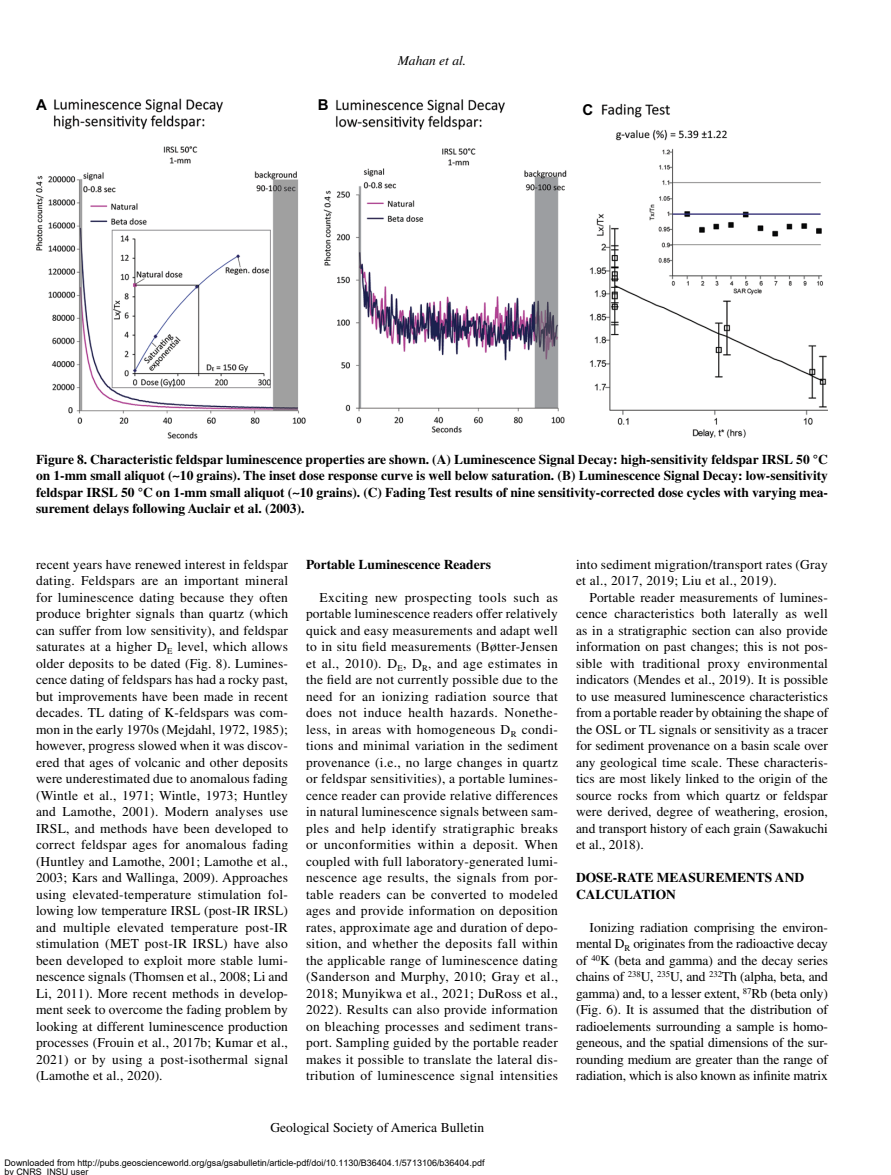
<style>
.page{position:relative;width:891px;height:1175px;background:#fff}
.page>*{position:absolute;margin:0;border:0;box-sizing:border-box;transform-origin:0 0}
.t1{font:700 15px "Arial";color:#000}
.T{font:13.5px/16.5px "Times LT Std";letter-spacing:.01em;color:#000;text-align:justify}
.FC{font:700 13.5px/16.5px "Times LT Std";color:#000;text-align:justify}
._1{font:700 13.5px/16.5px "Times LT Std";color:#000}
._2{font:700 13.5px "Times LT Std";color:#000}
.t2{font:italic 13.5px "Times LT Std";color:#000}
.t3{font:9px/9px "Arial";color:#000}
.s1{font-family:"STIX General"}
.s2{color:#fff}
</style>
<div class="page">
<img style="left:36px;top:99px;width:792px;height:339px">
<p class="t2" style="left:398px;top:53px;width:70px">Mahan et al.</p>
<p class="t1" style="left:36px;top:94px;width:12px">A</p>
<p class="t1" style="left:318px;top:94px;width:12px">B</p>
<p class="t1" style="left:583px;top:99px;width:12px">C</p>
<p class="FC" style="left:36px;top:450px;width:794px">Figure 8. Characteristic feldspar luminescence properties are shown. (A) Luminescence Signal Decay: high-sensitivity feldspar IRSL 50 <span class="s1">°</span>C on 1-mm small aliquot (∼10 grains). The inset dose response curve is well below saturation. (B) Luminescence Signal Decay: low-sensitivity feldspar IRSL 50 <span class="s1">°</span>C on 1-mm small aliquot (∼10 grains). (C) Fading Test results of nine sensitivity-corrected dose cycles with varying mea&shy;surement delays following Auclair et al. (2003).</p>
<p class="T" style="left:36px;top:556px;width:254px">recent years have renewed interest in feldspar dating. Feldspars are an important mineral for luminescence dating because they often produce brighter signals than quartz (which can suffer from low sensitivity), and feldspar saturates at a higher D<sub>E</sub> level, which allows older deposits to be dated (Fig. 8). Lumines&shy;cence dating of feldspars has had a rocky past, but improvements have been made in recent decades. TL dating of K-feldspars was com&shy;mon in the early 1970s (Mejdahl, 1972, 1985); however, progress slowed when it was discov&shy;ered that ages of volcanic and other deposits were underestimated due to anomalous fading (Wintle et al., 1971; Wintle, 1973; Huntley and Lamothe, 2001). Modern analyses use IRSL, and methods have been developed to correct feldspar ages for anomalous fading (Huntley and Lamothe, 2001; Lamothe et al., 2003; Kars and Wallinga, 2009). Approaches using elevated-temperature stimulation fol&shy;lowing low temperature IRSL (post-IR IRSL) and multiple elevated temperature post-IR stimulation (MET post-IR IRSL) have also been developed to exploit more stable lumi&shy;nescence signals (Thomsen et al., 2008; Li and Li, 2011). More recent methods in develop&shy;ment seek to overcome the fading problem by looking at different luminescence production processes (Frouin et al., 2017b; Kumar et al., 2021) or by using a post-isothermal signal (Lamothe et al., 2020).</p>
<p class="_2" style="left:306px;top:556px;width:186px">Portable Luminescence Readers</p>
<p class="T" style="left:306px;top:589px;width:254px;text-indent:14px">Exciting new prospecting tools such as portable luminescence readers offer relatively quick and easy measurements and adapt well to in situ field measurements (Bøtter-Jensen et al., 2010). D<sub>E</sub>, D<sub>R</sub>, and age estimates in the field are not currently possible due to the need for an ionizing radiation source that does not induce health hazards. Nonethe&shy;less, in areas with homogeneous D<sub>R</sub> condi&shy;tions and minimal variation in the sediment provenance (i.e., no large changes in quartz or feldspar sensitivities), a portable lumines&shy;cence reader can provide relative differences in natural luminescence signals between sam&shy;ples and help identify stratigraphic breaks or unconformities within a deposit. When coupled with full laboratory-generated lumi&shy;nescence age results, the signals from por&shy;table readers can be converted to modeled ages and provide information on deposition rates, approximate age and duration of depo&shy;sition, and whether the deposits fall within the applicable range of luminescence dating (Sanderson and Murphy, 2010; Gray et al., 2018; Munyikwa et al., 2021; DuRoss et al., 2022). Results can also provide information on bleaching processes and sediment trans&shy;port. Sampling guided by the portable reader makes it possible to translate the lateral dis&shy;tribution of luminescence signal intensities</p>
<p class="T" style="left:576px;top:556px;width:253px">into sediment migration/transport rates (Gray et al., 2017, 2019; Liu et al., 2019).</p>
<p class="T" style="left:576px;top:589px;width:254px;text-indent:14px">Portable reader measurements of lumines&shy;cence characteristics both laterally as well as in a stratigraphic section can also provide information on past changes; this is not pos&shy;sible with traditional proxy environmental indicators (Mendes et al., 2019). It is possible to use measured luminescence characteristics from a portable reader by obtaining the shape of the OSL or TL signals or sensitivity as a tracer for sediment provenance on a basin scale over any geological time scale. These characteris&shy;tics are most likely linked to the origin of the source rocks from which quartz or feldspar were derived, degree of weathering, erosion, and transport history of each grain (Sawakuchi et al., 2018).</p>
<p class="_1" style="left:576px;top:869px;width:230px">DOSE-RATE MEASUREMENTS AND<br>CALCULATION</p>
<p class="T" style="left:576px;top:919px;width:254px;text-indent:14px">Ionizing radiation comprising the environ&shy;mental D<sub>R</sub> originates from the radioactive decay of <sup>40</sup>K (beta and gamma) and the decay series chains of <sup>238</sup>U, <sup>235</sup>U, and <sup>232</sup>Th (alpha, beta, and gamma) and, to a lesser extent, <sup>87</sup>Rb (beta only) (Fig. 6). It is assumed that the distribution of radioelements surrounding a sample is homo&shy;geneous, and the spatial dimensions of the sur&shy;rounding medium are greater than the range of radiation, which is also known as infinite matrix</p>
<p class="T" style="left:270px;top:1118px;width:325px">Geological Society of America Bulletin<span class="s2">, v. 130, no. XX/XX</span></p>
<p class="t3" style="left:4px;top:1159px;width:482px">Downloaded from http://pubs.geoscienceworld.org/gsa/gsabulletin/article-pdf/doi/10.1130/B36404.1/5713106/b36404.pdf by CNRS INSU user</p>
</div>
